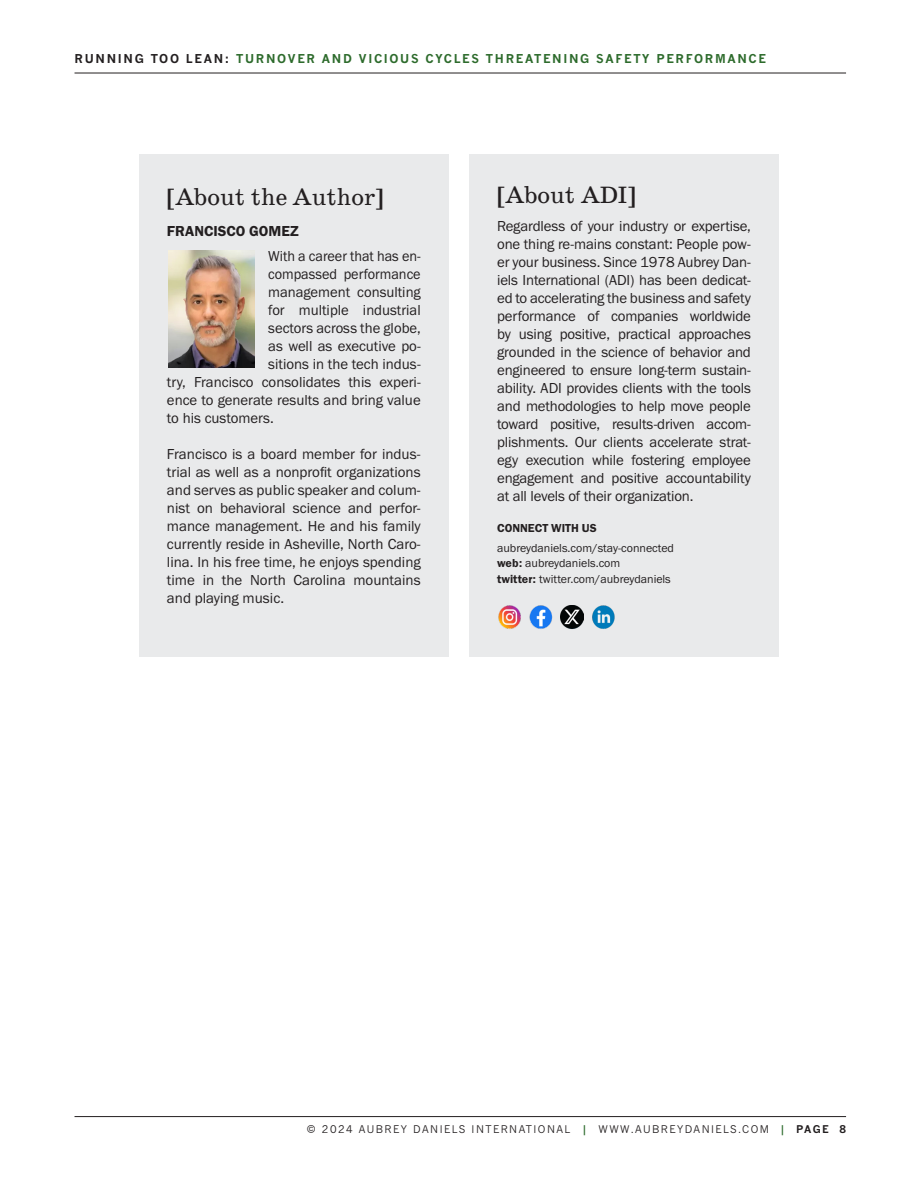
<style>
.page{position:relative;width:918px;height:1188px;background:#fff}
.page>*{position:absolute;margin:0;border:0;box-sizing:border-box;transform-origin:0 0}
.t1{font:24px "School";color:#231f20}
.About_The_Author_body_text{font:15px/18px "Franklin Gothic URW Boo";color:#231f20;text-align:justify}
.About_The_Author_body_text-2{font:15px "Franklin Gothic URW Boo";color:#231f20;scale:.95 1}
.t2{font:15px "Franklin Gothic URW Dem";color:#231f20}
.t3{font:12px "Franklin Gothic URW Boo";color:#231f20}
.t4{font:700 12px "News Gothic MT Pro";letter-spacing:.14em;color:#2d6b2c}
.t5{font:12px "Franklin Gothic URW Dem";color:#231f20}
.t6{font:10.5px "News Gothic MT Pro";letter-spacing:.14em;color:#231f20}
.s1{color:#231f20}
.s2{font-family:"Franklin Gothic URW Dem"}
.s3{font-weight:700;color:#2d6b2c}
.s4{font-weight:700}
</style>
<div class="page">
<hr style="left:75px;top:73px;width:771px;height:1px;background:#231f20">
<hr style="left:75px;top:1116px;width:771px;height:1px;background:#231f20">
<div style="left:469px;top:154px;width:310px;height:503px;background:#e9eaeb"></div>
<div style="left:139px;top:154px;width:310px;height:503px;background:#e9eaeb"></div>
<img style="left:169px;top:251px;width:86px;height:117px">
<img style="left:498px;top:605px;width:117px;height:24px">
<img style="left:561px;top:606px;width:22px;height:22px">
<p class="t4" style="left:75px;top:51px;width:693px"><span class="s1">RUNNING TOO LEAN:</span> TURNOVER AND VICIOUS CYCLES THREATENING SAFETY PERFORMANCE</p>
<p class="t1" style="left:167px;top:183px;width:218px">[About the Author]</p>
<p class="t2" style="left:167px;top:222px;width:133px">FRANCISCO GOMEZ</p>
<p class="About_The_Author_body_text-2" style="left:268px;top:247px;width:162px">With a career that has en-</p>
<p class="About_The_Author_body_text-2" style="left:268px;top:265px;width:162px">compassed performance</p>
<p class="About_The_Author_body_text" style="left:268px;top:283px;width:154px">management consulting</p>
<p class="About_The_Author_body_text" style="left:268px;top:301px;width:154px">for multiple industrial</p>
<p class="About_The_Author_body_text" style="left:268px;top:319px;width:154px">sectors across the globe,</p>
<p class="About_The_Author_body_text" style="left:268px;top:337px;width:154px">as well as executive po-</p>
<p class="About_The_Author_body_text" style="left:268px;top:355px;width:154px">sitions in the tech indus-</p>
<p class="About_The_Author_body_text" style="left:167px;top:373px;width:255px">try, Francisco consolidates this experi-</p>
<p class="About_The_Author_body_text" style="left:167px;top:391px;width:255px">ence to generate results and bring value</p>
<p class="About_The_Author_body_text" style="left:167px;top:409px;width:108px">to his customers.</p>
<p class="About_The_Author_body_text" style="left:167px;top:445px;width:255px">Francisco is a board member for indus&shy;trial as well as a nonprofit organizations and serves as public speaker and colum&shy;nist on behavioral science and perfor&shy;mance management. He and his family currently reside in Asheville, North Caro&shy;lina. In his free time, he enjoys spending time in the North Carolina mountains and playing music.</p>
<p class="t1" style="left:497px;top:180px;width:140px">[About ADI]</p>
<p class="About_The_Author_body_text" style="left:497px;top:217px;width:255px">Regardless of your industry or expertise, one thing re-mains constant: People pow&shy;er your business. Since 1978 Aubrey Dan&shy;iels International (ADI) has been dedicat&shy;ed to accelerating the business and safety performance of companies worldwide by using positive, practical approaches grounded in the science of behavior and engineered to ensure long-term sustain&shy;ability. ADI provides clients with the tools and methodologies to help move people toward positive, results-driven accom&shy;plishments. Our clients accelerate strat&shy;egy execution while fostering employee engagement and positive accountability at all levels of their organization.</p>
<p class="t5" style="left:497px;top:521px;width:101px">CONNECT WITH US</p>
<p class="t3" style="left:497px;top:540px;width:178px">aubreydaniels.com/stay-connected</p>
<p class="t3" style="left:497px;top:556px;width:125px"><span class="s2">web:</span> aubreydaniels.com</p>
<p class="t3" style="left:497px;top:571px;width:175px"><span class="s2">twitter:</span> twitter.com/aubreydaniels</p>
<p class="t6" style="left:307px;top:1123px;width:541px">© 2024 AUBREY DANIELS INTERNATIONAL <span class="s3">|</span> WWW.AUBREYDANIELS.COM <span class="s3">|</span> <span class="s4">PAGE 8</span></p>
</div>
